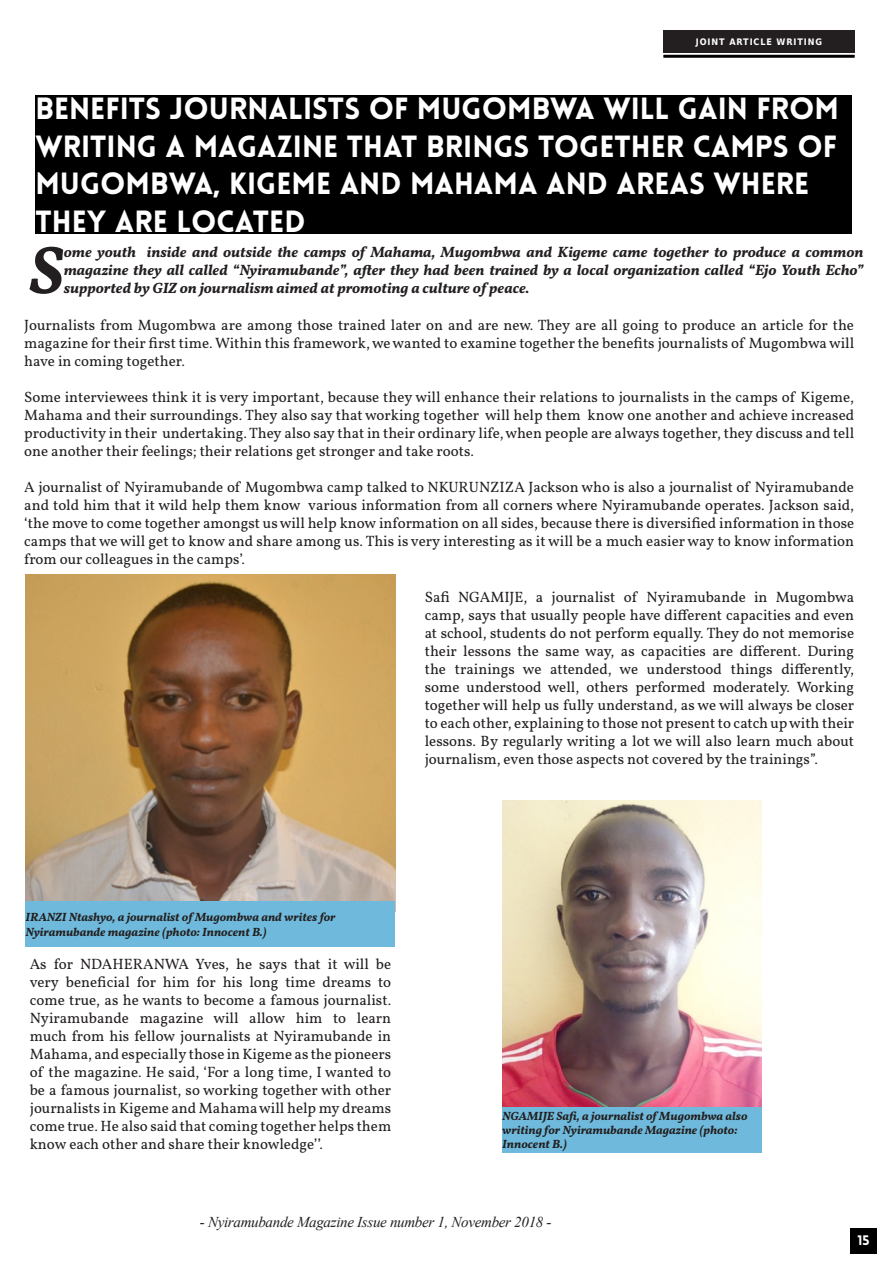
<style>
.page{position:relative;width:893px;height:1263px;background:#fff}
.page>*{position:absolute;margin:0;border:0;box-sizing:border-box;transform-origin:0 0}
.Body_text___drop_cap{font:italic 600 67.95px "Vollkorn";color:#231f20}
.Intro{font:900 30px/37.5px "Lovelo";color:#fff}
.t1{font:15px/18px "Vollkorn";color:#231f20;text-align:justify}
.Body_text___drop_cap-2{font:italic 600 15px/18px "Vollkorn";color:#231f20;text-align:justify}
.t2{font:italic 15px "Times New Roman";letter-spacing:-.02em;color:#231f20}
.t3{font:900 13.5px "Lovelo";color:#fff}
.t4{font:italic 600 12px/14.4px "Vollkorn";color:#231f20}
.Brief_title{font:700 9px "DejaVu Sans Condensed";letter-spacing:.1em;color:#fff}
</style>
<div class="page">
<svg style="left:850px;top:1228px;width:27px;height:25px"></svg>
<div style="left:663px;top:30px;width:192px;height:23px;background:#231f20"></div>
<hr style="left:663px;top:55px;width:192px;height:3px;background:#000">
<div style="left:35px;top:95px;width:817px;height:138px;background:#000"></div>
<img style="left:26px;top:574px;width:369px;height:327px">
<img style="left:503px;top:801px;width:259px;height:306px">
<div style="left:26px;top:901px;width:369px;height:46px;background:#6fbadc"></div>
<div style="left:502px;top:1107px;width:260px;height:45px;background:#6fbadc"></div>
<p class="Brief_title" style="left:696px;top:34px;width:128px">JOINT ARTICLE WRITING</p>
<p class="Intro" style="left:35px;top:90px;width:805px">BENEFITS JOURNALISTS OF MUGOMBWA WILL GAIN FROM WRITING A MAGAZINE THAT BRINGS TOGETHER CAMPS OF MUGOMBWA, KIGEME AND MAHAMA AND AREAS WHERE THEY ARE LOCATED</p>
<p class="Body_text___drop_cap" style="left:30px;top:227px;width:36px">S</p>
<p class="Body_text___drop_cap-2" style="left:64px;top:244px;width:801px">ome youth inside and outside the camps of Mahama, Mugombwa and Kigeme came together to produce a common magazine they all called “Nyiramubande”, after they had been trained by a local organization called “Ejo Youth Echo” supported by GIZ on journalism aimed at promoting a culture of peace.</p>
<p class="t1" style="left:24px;top:316px;width:831px">Journalists from Mugombwa are among those trained later on and are new. They are all going to produce an article for the magazine for their first time. Within this framework, we wanted to examine together the benefits journalists of Mugombwa will have in coming together.</p>
<p class="t1" style="left:24px;top:388px;width:831px">Some interviewees think it is very important, because they will enhance their relations to journalists in the camps of Kigeme, Mahama and their surroundings. They also say that working together will help them know one another and achieve increased productivity in their undertaking. They also say that in their ordinary life, when people are always together, they discuss and tell one another their feelings; their relations get stronger and take roots.</p>
<p class="t1" style="left:24px;top:478px;width:831px">A journalist of Nyiramubande of Mugombwa camp talked to NKURUNZIZA Jackson who is also a journalist of Nyiramubande and told him that it wild help them know various information from all corners where Nyiramubande operates. Jackson said, ‘the move to come together amongst us will help know information on all sides, because there is diversified information in those camps that we will get to know and share among us. This is very interesting as it will be a much easier way to know information from our colleagues in the camps’.</p>
<p class="t1" style="left:425px;top:588px;width:431px">Safi NGAMIJE, a journalist of Nyiramubande in Mugombwa camp, says that usually people have different capacities and even at school, students do not perform equally. They do not memorise their lessons the same way, as capacities are different. During the trainings we attended, we understood things differently, some understood well, others performed moderately. Working together will help us fully understand, as we will always be closer to each other, explaining to those not present to catch up with their lessons. By regularly writing a lot we will also learn much about journalism, even those aspects not covered by the trainings”.</p>
<p class="t4" style="left:26px;top:911px;width:312px">IRANZI Ntashyo, a journalist of Mugombwa and writes for<br>Nyiramubande magazine (photo: Innocent B.)</p>
<p class="t1" style="left:30px;top:955px;width:363px">As for NDAHERANWA Yves, he says that it will be very beneficial for him for his long time dreams to come true, as he wants to become a famous journalist.<br>Nyiramubande magazine will allow him to learn much from his fellow journalists at Nyiramubande in Mahama, and especially those in Kigeme as the pioneers of the magazine. He said, ‘For a long time, I wanted to be a famous journalist, so working together with other journalists in Kigeme and Mahama will help my dreams come true. He also said that coming together helps them know each other and share their knowledge’’.</p>
<p class="t4" style="left:502px;top:1109px;width:247px">NGAMIJE Safi, a journalist of Mugombwa also writing for Nyiramubande Magazine (photo:<br>Innocent B.)</p>
<p class="t2" style="left:200px;top:1212px;width:353px">- Nyiramubande Magazine Issue number 1, November 2018 -</p>
<p class="t3" style="left:857px;top:1231px;width:14px">15</p>
</div>
